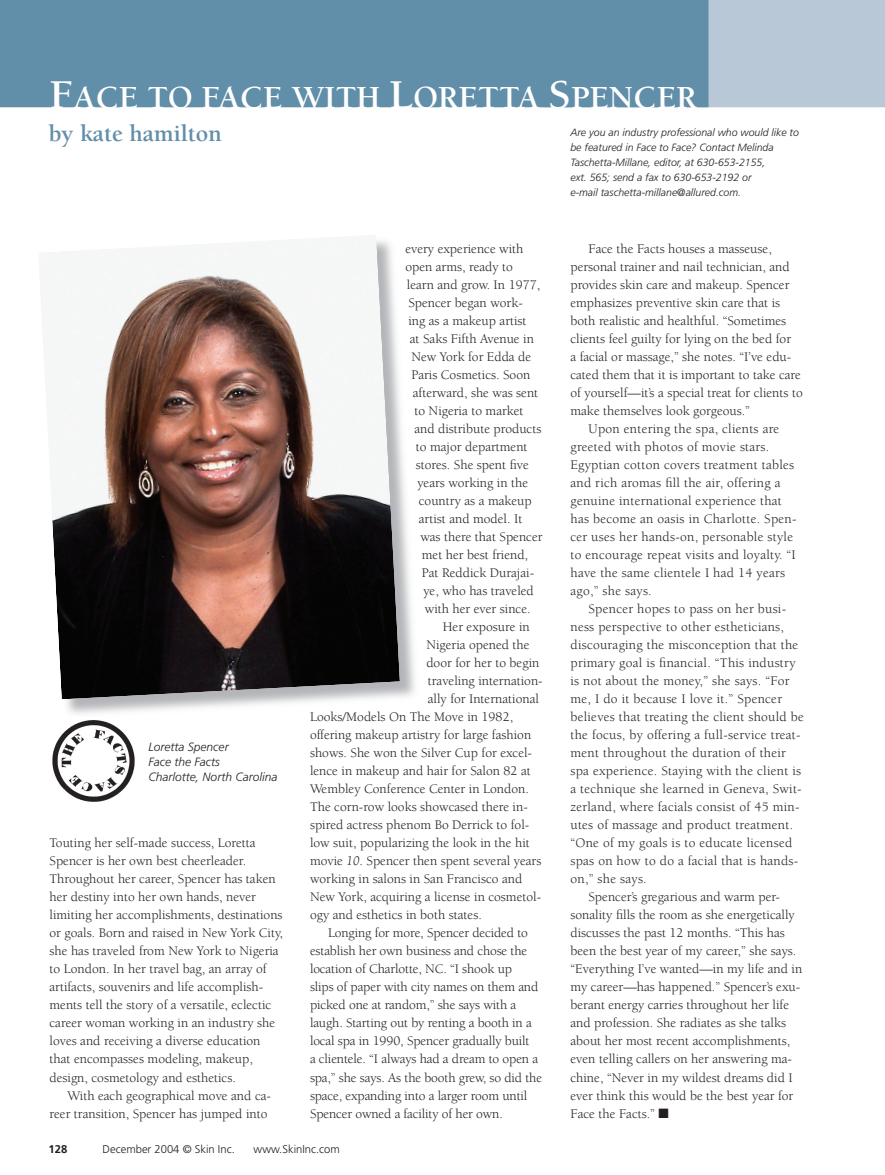
<style>
.page{position:relative;width:885px;height:1175px;background:#fff}
.page>*{position:absolute;margin:0;border:0;box-sizing:border-box;transform-origin:0 0}
.t1{font:700 33px "Berkeley";color:#fff}
.t2{font:700 24px "Berkeley";color:#618ea9}
.t3{font:13.5px/18px "Berkeley";color:#231f20}
.t4{font:13.5px "Berkeley";letter-spacing:.02em;color:#231f20}
.t5{font:italic 300 12px/15px "Frutiger";color:#231f20}
.t6{font:300 11.25px "Frutiger";color:#231f20}
.t7{font:700 11.25px "Frutiger";color:#231f20}
.t8{font:italic 300 10.5px/15px "Frutiger";color:#231f20}
.s1{font-size:42px}
.s2{font-style:italic}
</style>
<div class="page">
<div style="left:708px;top:0;width:176px;height:107px;background:#b9c8d6"></div>
<div style="left:0;top:0;width:708px;height:107px;background:#618ea9"></div>
<img style="left:39px;top:235px;width:361px;height:464px">
<img style="left:52px;top:720px;width:83px;height:82px">
<h1 class="t1" style="left:50px;top:80px;width:649px"><span class="s1">F</span>ACE TO FACE WITH <span class="s1">L</span>ORETTA <span class="s1">S</span>PENCER</h1>
<h2 class="t2" style="left:49px;top:120px;width:174px">by kate hamilton</h2>
<p class="t8" style="left:570px;top:125px;width:230px">Are you an industry professional who would like to be featured in Face to Face? Contact Melinda Taschetta-Millane, editor, at 630-653-2155,<br>ext. 565; send a fax to 630-653-2192 or<br>e-mail taschetta-millane@allured.com.</p>
<p class="t5" style="left:148px;top:739px;width:130px">Loretta Spencer<br>Face the Facts<br>Charlotte, North Carolina</p>
<p class="t3" style="left:50px;top:834px;width:235px">Touting her self-made success, Loretta Spencer is her own best cheerleader.<br>Throughout her career, Spencer has taken her destiny into her own hands, never limiting her accomplishments, destinations or goals. Born and raised in New York City, she has traveled from New York to Nigeria to London. In her travel bag, an array of artifacts, souvenirs and life accomplish&shy;ments tell the story of a versatile, eclectic career woman working in an industry she loves and receiving a diverse education that encompasses modeling, makeup, design, cosmetology and esthetics.</p>
<p class="t3" style="left:50px;top:1086px;width:223px;text-align:right">With each geographical move and ca&shy;reer transition, Spencer has jumped into</p>
<p class="t3" style="left:405px;top:240px;width:120px">every experience with</p>
<p class="t3" style="left:405px;top:258px;width:109px">open arms, ready to</p>
<p class="t3" style="left:407px;top:276px;width:135px">learn and grow. In 1977,</p>
<p class="t3" style="left:408px;top:294px;width:116px">Spencer began work-</p>
<p class="t3" style="left:408px;top:312px;width:120px">ing as a makeup artist</p>
<p class="t3" style="left:410px;top:330px;width:126px">at Saks Fifth Avenue in</p>
<p class="t3" style="left:411px;top:348px;width:121px">New York for Edda de</p>
<p class="t3" style="left:411px;top:366px;width:120px">Paris Cosmetics. Soon</p>
<p class="t3" style="left:413px;top:384px;width:127px">afterward, she was sent</p>
<p class="t3" style="left:414px;top:402px;width:111px">to Nigeria to market</p>
<p class="t3" style="left:414px;top:420px;width:128px">and distribute products</p>
<p class="t3" style="left:416px;top:438px;width:113px">to major department</p>
<p class="t3" style="left:416px;top:456px;width:115px">stores. She spent five</p>
<p class="t3" style="left:417px;top:474px;width:112px">years working in the</p>
<p class="t3" style="left:419px;top:492px;width:114px">country as a makeup</p>
<p class="t3" style="left:419px;top:510px;width:105px">artist and model. It</p>
<p class="t3" style="left:420px;top:528px;width:124px">was there that Spencer</p>
<p class="t3" style="left:422px;top:546px;width:108px">met her best friend,</p>
<p class="t3" style="left:422px;top:564px;width:114px">Pat Reddick Durajai-</p>
<p class="t3" style="left:423px;top:582px;width:112px">ye, who has traveled</p>
<p class="t3" style="left:425px;top:600px;width:107px">with her ever since.</p>
<p class="t3" style="left:443px;top:618px;width:88px">Her exposure in</p>
<p class="t3" style="left:426px;top:636px;width:105px">Nigeria opened the</p>
<p class="t3" style="left:426px;top:654px;width:114px">door for her to begin</p>
<p class="t3" style="left:428px;top:672px;width:116px">traveling internation-</p>
<p class="t3" style="left:428px;top:690px;width:113px">ally for International</p>
<p class="t3" style="left:310px;top:708px;width:205px">Looks/Models On The Move in 1982,</p>
<p class="t3" style="left:310px;top:726px;width:223px">offering makeup artistry for large fashion</p>
<p class="t3" style="left:310px;top:744px;width:223px">shows. She won the Silver Cup for excel-</p>
<p class="t3" style="left:310px;top:762px;width:222px">lence in makeup and hair for Salon 82 at</p>
<p class="t3" style="left:310px;top:780px;width:220px">Wembley Conference Center in London.</p>
<p class="t3" style="left:310px;top:798px;width:219px">The corn-row looks showcased there in-</p>
<p class="t3" style="left:310px;top:816px;width:221px">spired actress phenom Bo Derrick to fol-</p>
<p class="t3" style="left:310px;top:834px;width:221px">low suit, popularizing the look in the hit</p>
<p class="t3" style="left:310px;top:852px;width:233px">movie <span class="s2">10</span>. Spencer then spent several years</p>
<p class="t3" style="left:310px;top:870px;width:214px">working in salons in San Francisco and</p>
<p class="t3" style="left:310px;top:888px;width:233px">New York, acquiring a license in cosmetol-</p>
<p class="t3" style="left:310px;top:906px;width:173px">ogy and esthetics in both states.</p>
<p class="t3" style="left:328px;top:924px;width:201px">Longing for more, Spencer decided to</p>
<p class="t3" style="left:310px;top:942px;width:219px">establish her own business and chose the</p>
<p class="t3" style="left:310px;top:960px;width:203px">location of Charlotte, NC. “I shook up</p>
<p class="t3" style="left:310px;top:978px;width:230px">slips of paper with city names on them and</p>
<p class="t3" style="left:310px;top:996px;width:208px">picked one at random,” she says with a</p>
<p class="t3" style="left:310px;top:1014px;width:223px">laugh. Starting out by renting a booth in a</p>
<p class="t3" style="left:310px;top:1032px;width:221px">local spa in 1990, Spencer gradually built</p>
<p class="t3" style="left:310px;top:1050px;width:230px">a clientele. “I always had a dream to open a</p>
<p class="t3" style="left:310px;top:1068px;width:233px">spa,” she says. As the booth grew, so did the</p>
<p class="t3" style="left:310px;top:1086px;width:219px">space, expanding into a larger room until</p>
<p class="t3" style="left:310px;top:1104px;width:194px">Spencer owned a facility of her own.</p>
<p class="t7" style="left:49px;top:1142px;width:20px">128</p>
<p class="t6" style="left:103px;top:1143px;width:134px">December 2004 © Skin Inc.</p>
<p class="t6" style="left:253px;top:1143px;width:88px">www.SkinInc.com</p>
<p class="t3" style="left:588px;top:240px;width:185px">Face the Facts houses a masseuse,</p>
<p class="t3" style="left:570px;top:258px;width:220px">personal trainer and nail technician, and</p>
<p class="t3" style="left:570px;top:276px;width:220px">provides skin care and makeup. Spencer</p>
<p class="t3" style="left:570px;top:294px;width:211px">emphasizes preventive skin care that is</p>
<p class="t3" style="left:570px;top:312px;width:217px">both realistic and healthful. “Sometimes</p>
<p class="t3" style="left:570px;top:330px;width:222px">clients feel guilty for lying on the bed for</p>
<p class="t3" style="left:570px;top:348px;width:222px">a facial or massage,” she notes. “I’ve edu-</p>
<p class="t3" style="left:570px;top:366px;width:232px">cated them that it is important to take care</p>
<p class="t3" style="left:570px;top:384px;width:234px">of yourself—it’s a special treat for clients to</p>
<p class="t3" style="left:570px;top:402px;width:181px">make themselves look gorgeous.”</p>
<p class="t4" style="left:588px;top:422px;width:192px">Upon entering the spa, clients are</p>
<p class="t4" style="left:570px;top:440px;width:200px">greeted with photos of movie stars.</p>
<p class="t4" style="left:570px;top:458px;width:225px">Egyptian cotton covers treatment tables</p>
<p class="t4" style="left:570px;top:476px;width:211px">and rich aromas fill the air, offering a</p>
<p class="t4" style="left:570px;top:494px;width:213px">genuine international experience that</p>
<p class="t4" style="left:570px;top:512px;width:227px">has become an oasis in Charlotte. Spen-</p>
<p class="t4" style="left:570px;top:530px;width:224px">cer uses her hands-on, personable style</p>
<p class="t4" style="left:570px;top:548px;width:227px">to encourage repeat visits and loyalty. “I</p>
<p class="t4" style="left:570px;top:566px;width:216px">have the same clientele I had 14 years</p>
<p class="t4" style="left:570px;top:584px;width:83px">ago,” she says.</p>
<p class="t4" style="left:588px;top:602px;width:199px">Spencer hopes to pass on her busi-</p>
<p class="t4" style="left:570px;top:620px;width:215px">ness perspective to other estheticians,</p>
<p class="t4" style="left:570px;top:638px;width:229px">discouraging the misconception that the</p>
<p class="t4" style="left:570px;top:656px;width:226px">primary goal is financial. “This industry</p>
<p class="t4" style="left:570px;top:674px;width:221px">is not about the money,” she says. “For</p>
<p class="t4" style="left:570px;top:692px;width:213px">me, I do it because I love it.” Spencer</p>
<p class="t4" style="left:570px;top:710px;width:235px">believes that treating the client should be</p>
<p class="t4" style="left:570px;top:728px;width:232px">the focus, by offering a full-service treat-</p>
<p class="t4" style="left:570px;top:746px;width:217px">ment throughout the duration of their</p>
<p class="t4" style="left:570px;top:764px;width:232px">spa experience. Staying with the client is</p>
<p class="t4" style="left:570px;top:782px;width:233px">a technique she learned in Geneva, Swit-</p>
<p class="t4" style="left:570px;top:800px;width:230px">zerland, where facials consist of 45 min-</p>
<p class="t4" style="left:570px;top:818px;width:224px">utes of massage and product treatment.</p>
<p class="t4" style="left:570px;top:836px;width:223px">“One of my goals is to educate licensed</p>
<p class="t4" style="left:570px;top:854px;width:229px">spas on how to do a facial that is hands-</p>
<p class="t4" style="left:570px;top:872px;width:78px">on,” she says.</p>
<p class="t3" style="left:588px;top:888px;width:193px">Spencer’s gregarious and warm per-</p>
<p class="t3" style="left:570px;top:906px;width:226px">sonality fills the room as she energetically</p>
<p class="t3" style="left:570px;top:924px;width:216px">discusses the past 12 months. “This has</p>
<p class="t3" style="left:570px;top:942px;width:227px">been the best year of my career,” she says.</p>
<p class="t3" style="left:570px;top:960px;width:233px">“Everything I’ve wanted—in my life and in</p>
<p class="t3" style="left:570px;top:978px;width:231px">my career—has happened.” Spencer’s exu-</p>
<p class="t3" style="left:570px;top:996px;width:220px">berant energy carries throughout her life</p>
<p class="t3" style="left:570px;top:1014px;width:217px">and profession. She radiates as she talks</p>
<p class="t3" style="left:570px;top:1032px;width:221px">about her most recent accomplishments,</p>
<p class="t3" style="left:570px;top:1050px;width:223px">even telling callers on her answering ma-</p>
<p class="t3" style="left:570px;top:1068px;width:224px">chine, “Never in my wildest dreams did I</p>
<p class="t3" style="left:570px;top:1086px;width:224px">ever think this would be the best year for</p>
<p class="t3" style="left:570px;top:1104px;width:100px">Face the Facts.” ■</p>
</div>
